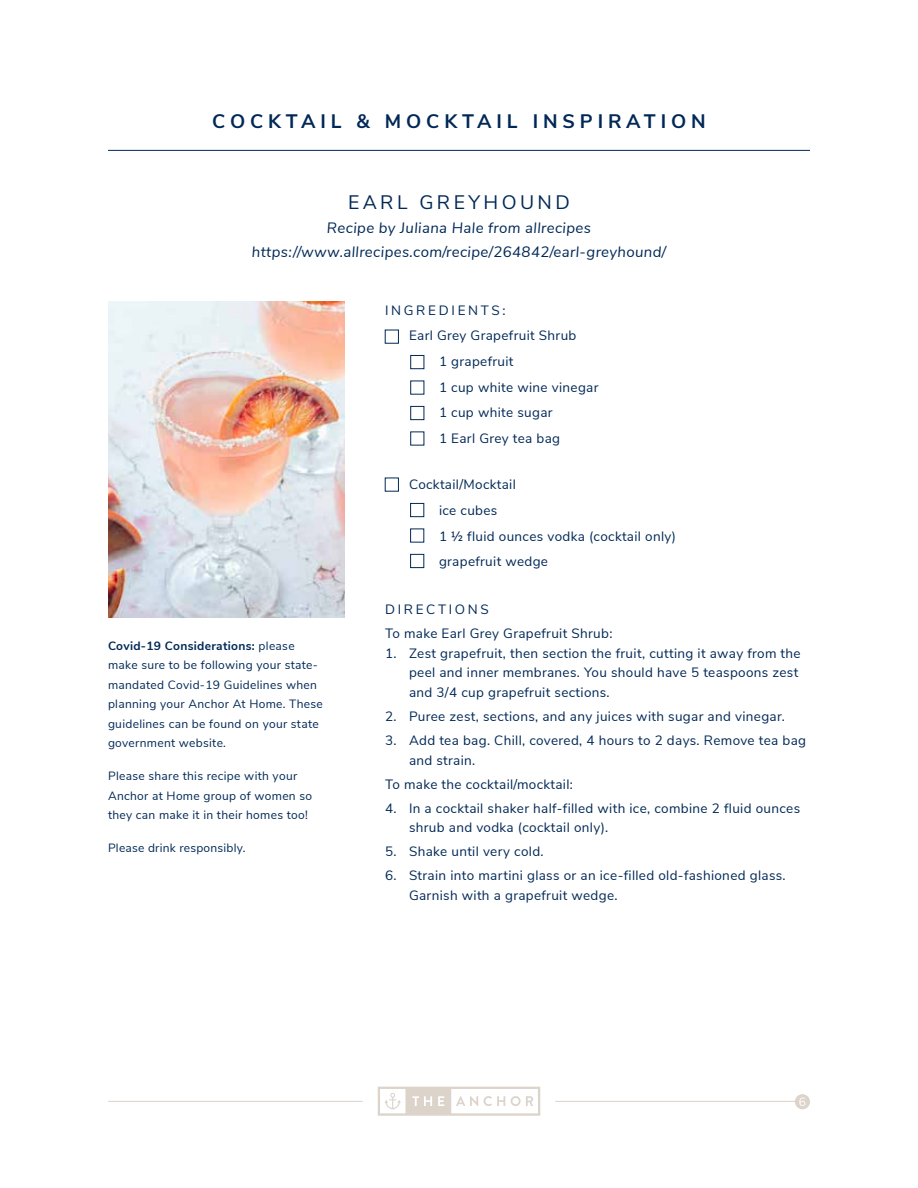
<style>
.page{position:relative;width:918px;height:1188px;background:#fff}
.page>*{position:absolute;margin:0;border:0;box-sizing:border-box;transform-origin:0 0}
.t1{font:700 19.5px "Nunito Sans";letter-spacing:.25em;color:#002856}
.t2{font:19.5px "Nunito Sans";letter-spacing:.175em;color:#002856}
.t3{font:italic 15px/24px "Nunito Sans";letter-spacing:.025em;color:#002856;text-align:center}
.t4{font:13.5px/19.5px "Nunito Sans";letter-spacing:.025em;color:#002856}
.t5{font:13.5px "Nunito Sans";letter-spacing:.2em;color:#002856}
.t6{font:12px/19.5px "Nunito Sans";letter-spacing:.025em;color:#002856}
.t7{font:12px "Nunito Sans";color:#fff}
.s1{font-weight:700}
</style>
<div class="page">
<hr style="left:555px;top:1101px;width:255px;height:1px;background:#dcd3cb">
<hr style="left:108px;top:1101px;width:255px;height:1px;background:#dcd3cb">
<svg style="left:378px;top:1087px;width:162px;height:29px"></svg>
<div style="left:795px;top:1094px;width:15px;height:15px;background:#dcd3cb;border-radius:50%"></div>
<hr style="left:108px;top:150px;width:702px;height:1px;background:#002856">
<div style="left:385px;top:330px;width:14px;height:13px;border:1px solid #002856"></div>
<div style="left:411px;top:355px;width:13px;height:14px;border:1px solid #002856"></div>
<div style="left:385px;top:478px;width:14px;height:13px;border:1px solid #002856"></div>
<div style="left:411px;top:406px;width:13px;height:14px;border:1px solid #002856"></div>
<div style="left:410px;top:503px;width:14px;height:14px;border:1px solid #002856"></div>
<div style="left:410px;top:529px;width:14px;height:13px;border:1px solid #002856"></div>
<div style="left:410px;top:554px;width:14px;height:14px;border:1px solid #002856"></div>
<img style="left:108px;top:302px;width:237px;height:315px">
<h1 class="t1" style="left:212px;top:107px;width:495px">COCKTAIL &amp; MOCKTAIL INSPIRATION</h1>
<h1 class="t2" style="left:348px;top:188px;width:223px">EARL GREYHOUND</h1>
<p class="t3" style="left:252px;top:215px;width:416px">Recipe by Juliana Hale from allrecipes https://www.allrecipes.com/recipe/264842/earl-greyhound/</p>
<p class="t6" style="left:108px;top:635px;width:216px"><span class="s1">Covid-19 Considerations:</span> please make sure to be following your state&shy;mandated Covid-19 Guidelines when planning your Anchor At Home. These guidelines can be found on your state government website.</p>
<p class="t6" style="left:108px;top:765px;width:206px">Please share this recipe with your<br>Anchor at Home group of women so they can make it in their homes too!</p>
<p class="t6" style="left:108px;top:837px;width:139px">Please drink responsibly.</p>
<p class="t5" style="left:385px;top:300px;width:122px">INGREDIENTS:</p>
<p class="t4" style="left:409px;top:325px;width:169px">Earl Grey Grapefruit Shrub</p>
<p class="t4" style="left:439px;top:351px;width:76px">1 grapefruit</p>
<p class="t4" style="left:439px;top:376px;width:161px">1 cup white wine vinegar</p>
<p class="t4" style="left:439px;top:402px;width:115px">1 cup white sugar</p>
<p class="t4" style="left:439px;top:428px;width:123px">1 Earl Grey tea bag</p>
<p class="t4" style="left:439px;top:471px;width:239px;line-height:25.7px;text-indent:-30px">Cocktail/Mocktail<br>ice cubes<br>1 ½ fluid ounces vodka (cocktail only) grapefruit wedge</p>
<p class="t4" style="left:385px;top:597px;width:229px;line-height:24.2px">DIRECTIONS<br>To make Earl Grey Grapefruit Shrub:</p>
<p class="t4" style="left:409px;top:643px;width:393px;text-indent:-24px">1. Zest grapefruit, then section the fruit, cutting it away from the peel and inner membranes. You should have 5 teaspoons zest and 3/4 cup grapefruit sections.</p>
<p class="t4" style="left:385px;top:706px;width:401px">2. Puree zest, sections, and any juices with sugar and vinegar.</p>
<p class="t4" style="left:409px;top:730px;width:399px;text-indent:-24px">3. Add tea bag. Chill, covered, 4 hours to 2 days. Remove tea bag and strain.</p>
<p class="t4" style="left:385px;top:773px;width:189px">To make the cocktail/mocktail:</p>
<p class="t4" style="left:409px;top:798px;width:393px;text-indent:-24px">4. In a cocktail shaker half-filled with ice, combine 2 fluid ounces shrub and vodka (cocktail only).</p>
<p class="t4" style="left:385px;top:841px;width:160px">5. Shake until very cold.</p>
<p class="t4" style="left:409px;top:865px;width:378px;text-indent:-24px">6. Strain into martini glass or an ice-filled old-fashioned glass.<br>Garnish with a grapefruit wedge.</p>
<p class="t7" style="left:799px;top:1093px;width:9px">6</p>
</div>
